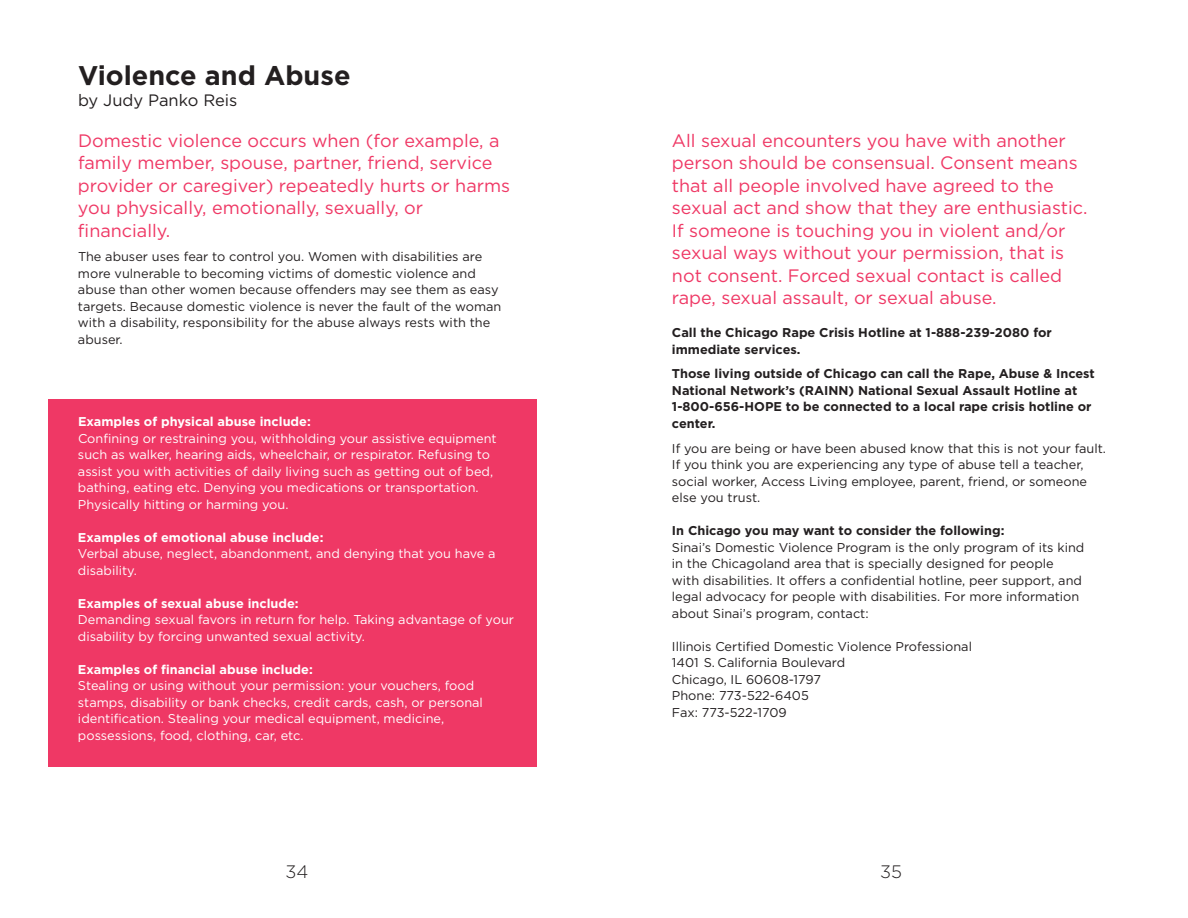
<style>
.page{position:relative;width:1188px;height:918px;background:#fff}
.page>*{position:absolute;margin:0;border:0;box-sizing:border-box;transform-origin:0 0}
.t1{font:700 27px "Gotham";color:#231f20}
.t2{font:18px/22.5px "Gotham";color:#ef3865}
.t3{font:300 18px "Gotham";color:#231f20}
.t4{font:16.5px "Gotham";color:#231f20}
.t5{font:12.75px/16.5px "Gotham";color:#231f20}
.t6{font:12.75px/16.5px "Gotham";color:#fff}
.t7{font:700 12.75px/16.5px "Gotham";color:#231f20}
.t8{font:700 12.75px "Gotham";color:#fff}
</style>
<div class="page">
<div style="left:48px;top:400px;width:488px;height:367px;background:#ef3865"></div>
<h1 class="t1" style="left:78px;top:66px;width:274px">Violence and Abuse</h1>
<p class="t4" style="left:78px;top:95px;width:161px">by Judy Panko Reis</p>
<h2 class="t2" style="left:78px;top:130px;width:434px">Domestic violence occurs when (for example, a family member, spouse, partner, friend, service provider or caregiver) repeatedly hurts or harms you physically, emotionally, sexually, or financially.</h2>
<p class="t5" style="left:78px;top:250px;width:425px">The abuser uses fear to control you. Women with disabilities are more vulnerable to becoming victims of domestic violence and abuse than other women because offenders may see them as easy targets. Because domestic violence is never the fault of the woman with a disability, responsibility for the abuse always rests with the abuser.</p>
<p class="t8" style="left:78px;top:417px;width:234px">Examples of physical abuse include:</p>
<p class="t6" style="left:78px;top:431px;width:420px">Confining or restraining you, withholding your assistive equipment such as walker, hearing aids, wheelchair, or respirator. Refusing to assist you with activities of daily living such as getting out of bed, bathing, eating etc. Denying you medications or transportation.<br>Physically hitting or harming you.</p>
<p class="t8" style="left:78px;top:533px;width:247px">Examples of emotional abuse include:</p>
<p class="t6" style="left:78px;top:547px;width:419px">Verbal abuse, neglect, abandonment, and denying that you have a disability.</p>
<p class="t8" style="left:78px;top:599px;width:222px">Examples of sexual abuse include:</p>
<p class="t6" style="left:78px;top:613px;width:438px">Demanding sexual favors in return for help. Taking advantage of your disability by forcing unwanted sexual activity.</p>
<p class="t8" style="left:78px;top:665px;width:236px">Examples of financial abuse include:</p>
<p class="t6" style="left:78px;top:679px;width:406px">Stealing or using without your permission: your vouchers, food stamps, disability or bank checks, credit cards, cash, or personal identification. Stealing your medical equipment, medicine, possessions, food, clothing, car, etc.</p>
<p class="t2" style="left:672px;top:130px;width:417px">All sexual encounters you have with another person should be consensual. Consent means that all people involved have agreed to the sexual act and show that they are enthusiastic.<br>If someone is touching you in violent and/or sexual ways without your permission, that is not consent. Forced sexual contact is called rape, sexual assault, or sexual abuse.</p>
<p class="t7" style="left:672px;top:325px;width:381px">Call the Chicago Rape Crisis Hotline at 1-888-239-2080 for immediate services.</p>
<p class="t7" style="left:672px;top:367px;width:424px">Those living outside of Chicago can call the Rape, Abuse &amp; Incest National Network’s (RAINN) National Sexual Assault Hotline at 1-800-656-HOPE to be connected to a local rape crisis hotline or center.</p>
<p class="t5" style="left:672px;top:441px;width:436px">If you are being or have been abused know that this is not your fault.<br>If you think you are experiencing any type of abuse tell a teacher, social worker, Access Living employee, parent, friend, or someone else you trust.</p>
<p class="t7" style="left:672px;top:523px;width:334px">In Chicago you may want to consider the following:</p>
<p class="t5" style="left:672px;top:540px;width:414px">Sinai’s Domestic Violence Program is the only program of its kind in the Chicagoland area that is specially designed for people<br>with disabilities. It offers a confidential hotline, peer support, and legal advocacy for people with disabilities. For more information about Sinai’s program, contact:</p>
<p class="t5" style="left:672px;top:639px;width:302px">Illinois Certified Domestic Violence Professional<br>1401 S. California Boulevard<br>Chicago, IL 60608-1797<br>Phone: 773-522-6405<br>Fax: 773-522-1709</p>
<h2 class="t3" style="left:286px;top:866px;width:24px">34</h2>
<h2 class="t3" style="left:880px;top:866px;width:23px">35</h2>
</div>
